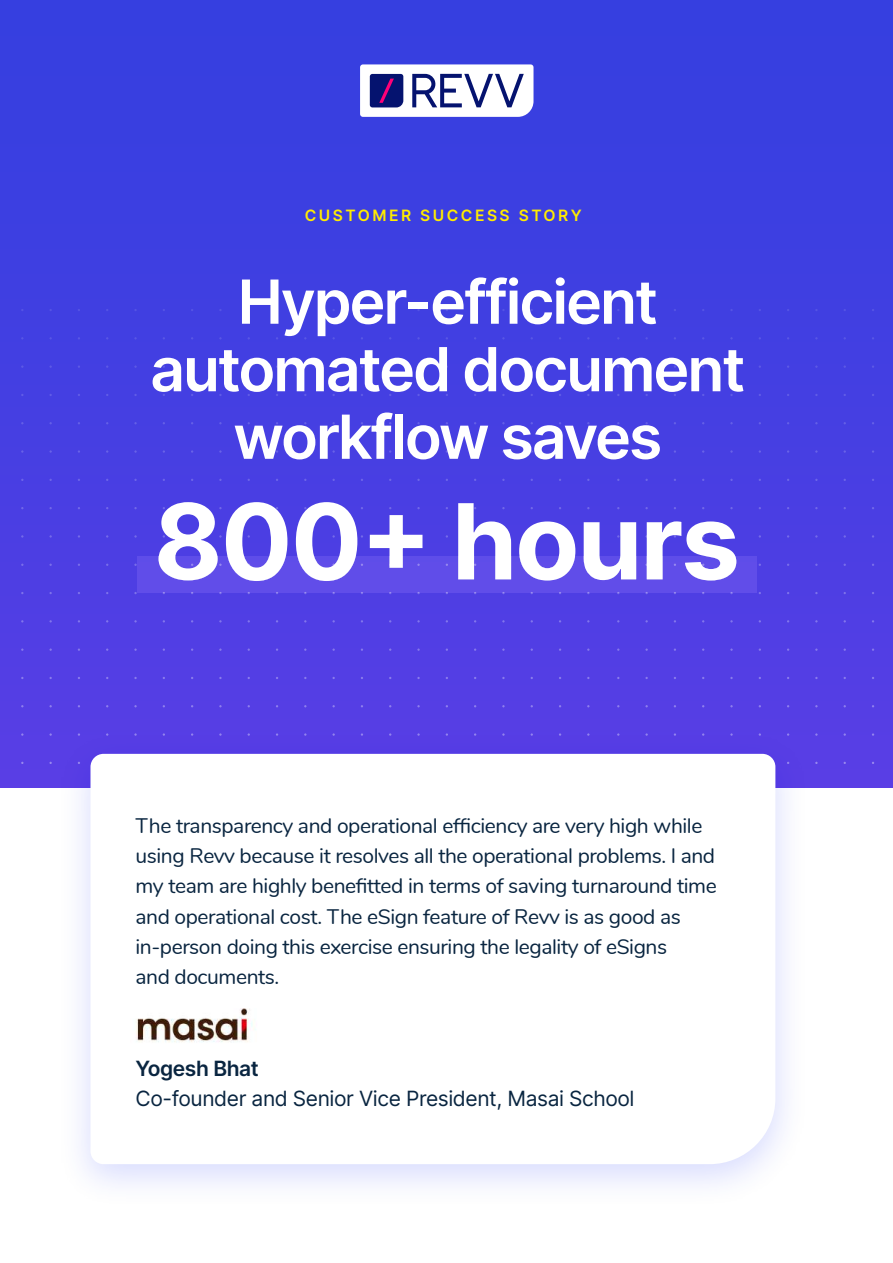
<style>
.page{position:relative;width:893px;height:1263px;background:#fff}
.page>*{position:absolute;margin:0;border:0;box-sizing:border-box;transform-origin:0 0}
.t1{font:700 104.7px "Inter";letter-spacing:-.02em;color:#fff}
.t2{font:600 60.75px/67.5px "Inter";letter-spacing:-.035em;color:#fff;text-align:center}
.t3{font:21px/30.2px "Nunito";letter-spacing:-.02em;color:#092540}
.t4{font:21px "Inter";letter-spacing:-.02em;color:#092540}
.t5{font:600 21px "Inter";letter-spacing:-.02em;color:#092540}
.t6{font:600 15.6px "Inter";letter-spacing:.16em;color:#ffec00}
</style>
<div class="page">
<div style="left:0;top:0;width:893px;height:787px;background:linear-gradient(to bottom,#333fdf,#583ee5)"></div>
<svg style="left:360px;top:64px;width:173px;height:53px"></svg>
<svg style="left:464px;top:74px;width:60px;height:33px"></svg>
<img style="left:45px;top:719px;width:775px;height:466px">
<svg style="left:90px;top:754px;width:685px;height:410px"></svg>
<img style="left:130px;top:1008px;width:131px;height:40px">
<div style="left:137px;top:556px;width:620px;height:37px;background:#604de9"></div>
<p class="t6" style="left:305px;top:204px;width:279px">CUSTOMER SUCCESS STORY</p>
<h2 class="t2" style="left:150px;top:267px;width:597px">Hyper-efficient automated document workflow saves</h2>
<h1 class="t1" style="left:153px;top:465px;width:588px">800+ hours</h1>
<p class="t3" style="left:135px;top:810px;width:583px">The transparency and operational efficiency are very high while using Revv because it resolves all the operational problems. I and my team are highly benefitted in terms of saving turnaround time and operational cost. The eSign feature of Revv is as good as in-person doing this exercise ensuring the legality of eSigns<br>and documents.</p>
<p class="t5" style="left:136px;top:1053px;width:125px">Yogesh Bhat</p>
<p class="t4" style="left:136px;top:1083px;width:500px">Co-founder and Senior Vice President, Masai School</p>
</div>
